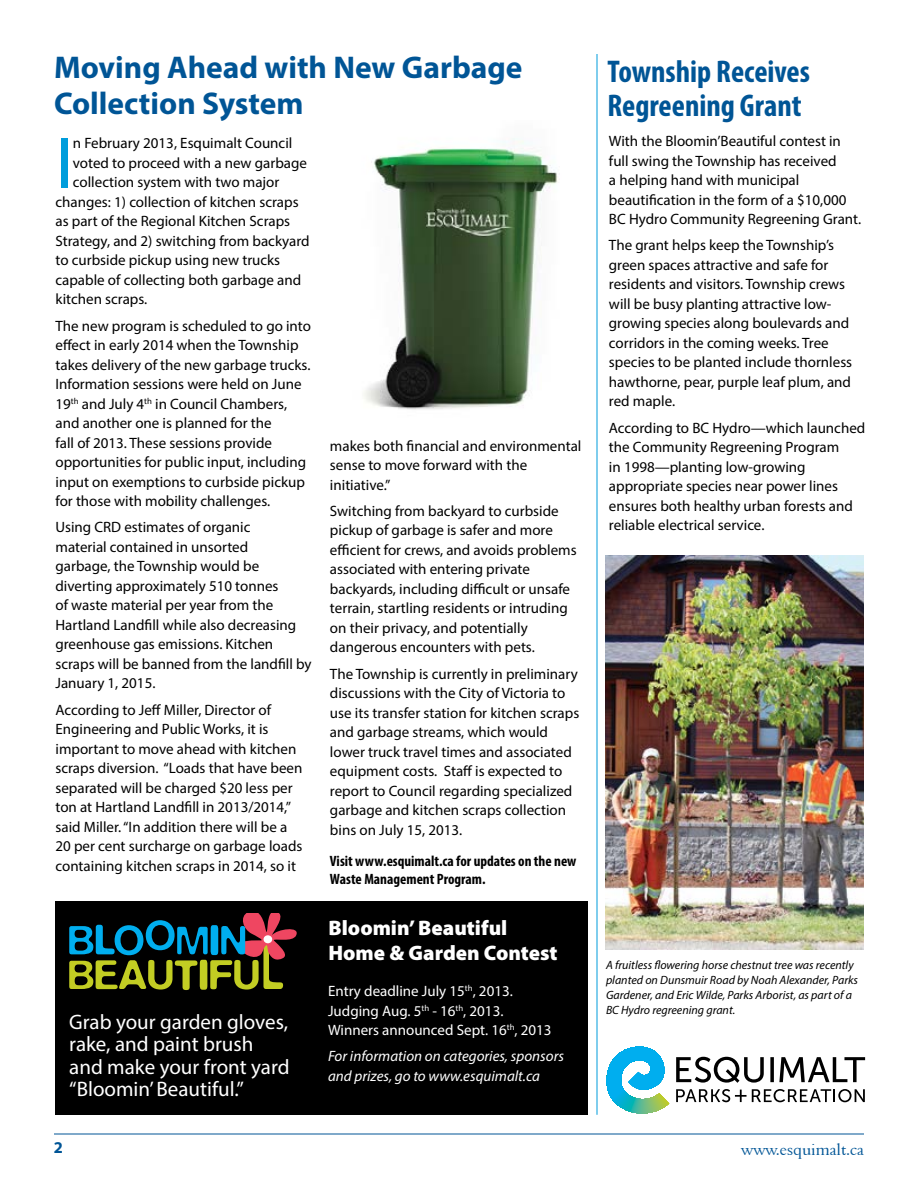
<style>
.page{position:relative;width:918px;height:1188px;background:#fff}
.page>*{position:absolute;margin:0;border:0;box-sizing:border-box;transform-origin:0 0}
.t1{font:72.9px "Myriad Pro";color:#009ddc}
.t2{font:700 31.5px/36px "Myriad Pro";color:#005596}
.t3{font:700 condensed 31.5px/34.5px "Myriad Pro";color:#005596}
.t4{font:21px/22.5px "Myriad Pro";color:#fff}
.t5{font:900 21px/25.2px "Myriad Pro";color:#fff}
.t6{font:16.5px "Aldine 401 BT Roman A";color:#005596}
.t7{font:700 16.5px "Myriad Pro";color:#005596}
.t8{font:15px/19.5px "Myriad Pro";color:#000}
.t9{font:15px/19.5px "Myriad Pro";color:#fff}
.t10{font:italic 15px/19.5px "Myriad Pro";color:#fff}
.t11{font:700 condensed 15px/18px "Myriad Pro";color:#000}
.t12{font:italic 12px/15px "Myriad Pro";color:#000}
</style>
<div class="page">
<img style="left:363px;top:138px;width:195px;height:272px">
<hr style="left:54px;top:1134px;width:810px;height:1px;background:#005596">
<svg style="left:607px;top:1047px;width:63px;height:66px"></svg>
<svg style="left:676px;top:1089px;width:189px;height:13px"></svg>
<svg style="left:676px;top:1057px;width:189px;height:26px"></svg>
<div style="left:56px;top:901px;width:532px;height:214px;background:#000"></div>
<svg style="left:69px;top:913px;width:228px;height:78px"></svg>
<hr style="left:597px;top:54px;width:1px;height:1061px;background:#009ddc">
<img style="left:606px;top:556px;width:258px;height:393px">
<h2 class="t2" style="left:54px;top:48px;width:470px">Moving Ahead with New Garbage<br>Collection System</h2>
<h1 class="t1" style="left:56px;top:118px;width:19px">I</h1>
<p class="t8" style="left:73px;top:133px;width:221px">n February 2013, Esquimalt Council</p>
<p class="t8" style="left:73px;top:153px;width:236px">voted to proceed with a new garbage</p>
<p class="t8" style="left:73px;top:172px;width:208px">collection system with two major</p>
<p class="t8" style="left:55px;top:192px;width:245px">changes: 1) collection of kitchen scraps</p>
<p class="t8" style="left:55px;top:211px;width:236px">as part of the Regional Kitchen Scraps</p>
<p class="t8" style="left:55px;top:231px;width:256px">Strategy, and 2) switching from backyard</p>
<p class="t8" style="left:55px;top:250px;width:226px">to curbside pickup using new trucks</p>
<p class="t8" style="left:55px;top:270px;width:247px">capable of collecting both garbage and</p>
<p class="t8" style="left:55px;top:289px;width:93px">kitchen scraps.</p>
<p class="t8" style="left:55px;top:316px;width:257px">The new program is scheduled to go into effect in early 2014 when the Township takes delivery of the new garbage trucks.<br>Information sessions were held on June 19<sup>th</sup> and July 4<sup>th</sup> in Council Chambers, and another one is planned for the<br>fall of 2013. These sessions provide opportunities for public input, including input on exemptions to curbside pickup for those with mobility challenges.</p>
<p class="t8" style="left:55px;top:517px;width:258px">Using CRD estimates of organic<br>material contained in unsorted<br>garbage, the Township would be diverting approximately 510 tonnes<br>of waste material per year from the Hartland Landfill while also decreasing greenhouse gas emissions. Kitchen scraps will be banned from the landfill by January 1, 2015.</p>
<p class="t8" style="left:55px;top:700px;width:248px">According to Jeff Miller, Director of Engineering and Public Works, it is important to move ahead with kitchen scraps diversion. “Loads that have been separated will be charged $20 less per ton at Hartland Landfill in 2013/2014,” said Miller. “In addition there will be a 20 per cent surcharge on garbage loads containing kitchen scraps in 2014, so it</p>
<p class="t8" style="left:330px;top:436px;width:253px">makes both financial and environmental sense to move forward with the initiative.”</p>
<p class="t8" style="left:330px;top:501px;width:248px">Switching from backyard to curbside pickup of garbage is safer and more efficient for crews, and avoids problems associated with entering private backyards, including difficult or unsafe terrain, startling residents or intruding on their privacy, and potentially dangerous encounters with pets.</p>
<p class="t8" style="left:330px;top:664px;width:251px">The Township is currently in preliminary discussions with the City of Victoria to use its transfer station for kitchen scraps and garbage streams, which would lower truck travel times and associated equipment costs. Staff is expected to report to Council regarding specialized garbage and kitchen scraps collection bins on July 15, 2013.</p>
<p class="t11" style="left:330px;top:852px;width:248px">Visit www.esquimalt.ca for updates on the new<br>Waste Management Program.</p>
<h3 class="t4" style="left:69px;top:1010px;width:222px">Grab your garden gloves, rake, and paint brush and make your front yard “Bloomin’ Beautiful.”</h3>
<h3 class="t5" style="left:328px;top:914px;width:231px">Bloomin’ Beautiful<br>Home &amp; Garden Contest</h3>
<p class="t9" style="left:328px;top:981px;width:225px">Entry deadline July 15<sup>th</sup>, 2013.<br>Judging Aug. 5<sup>th</sup> - 16<sup>th</sup>, 2013.<br>Winners announced Sept. 16<sup>th</sup>, 2013</p>
<p class="t10" style="left:328px;top:1046px;width:237px">For information on categories, sponsors and prizes, go to www.esquimalt.ca</p>
<h2 class="t3" style="left:607px;top:53px;width:204px">Township Receives<br>Regreening Grant</h2>
<p class="t8" style="left:609px;top:131px;width:254px">With the Bloomin’Beautiful contest in full swing the Township has received<br>a helping hand with municipal beautification in the form of a $10,000<br>BC Hydro Community Regreening Grant.</p>
<p class="t8" style="left:609px;top:235px;width:245px">The grant helps keep the Township’s green spaces attractive and safe for residents and visitors. Township crews will be busy planting attractive low&shy;growing species along boulevards and corridors in the coming weeks. Tree species to be planted include thornless hawthorne, pear, purple leaf plum, and red maple.</p>
<p class="t8" style="left:609px;top:418px;width:258px">According to BC Hydro—which launched the Community Regreening Program<br>in 1998—planting low-growing appropriate species near power lines ensures both healthy urban forests and reliable electrical service.</p>
<p class="t12" style="left:606px;top:957px;width:254px">A fruitless flowering horse chestnut tree was recently planted on Dunsmuir Road by Noah Alexander, Parks Gardener, and Eric Wilde, Parks Arborist, as part of a BC Hydro regreening grant.</p>
<p class="t7" style="left:54px;top:1137px;width:11px">2</p>
<p class="t6" style="left:741px;top:1139px;width:124px">www.esquimalt.ca</p>
</div>
